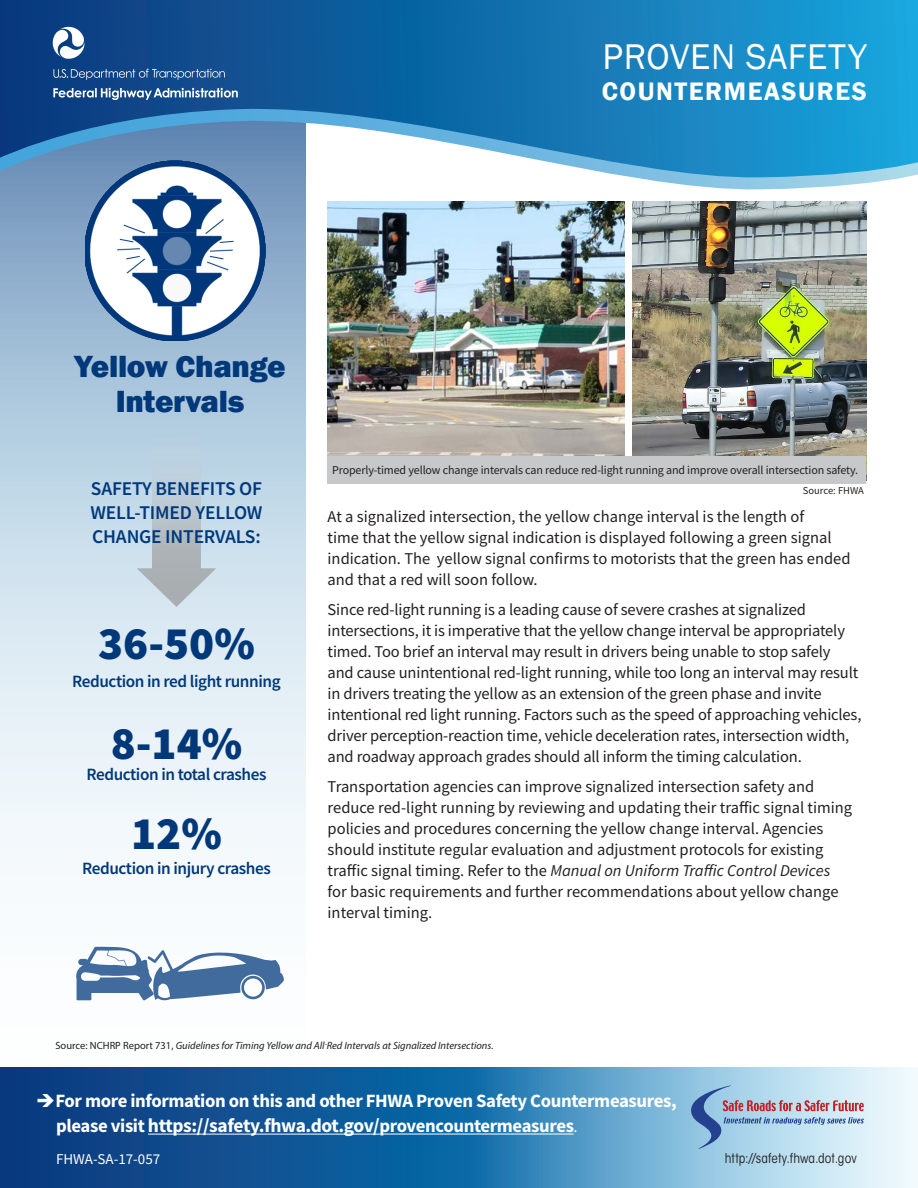
<style>
.page{position:relative;width:918px;height:1188px;background:#fff}
.page>*{position:absolute;margin:0;border:0;box-sizing:border-box;transform-origin:0 0}
.Percent_Numbers_Larg{font:900 46.5px "Source Sans Pro";color:#00387a}
.t1{font:36.75px "Franklin Gothic";letter-spacing:.02em;color:#fff}
.CM_Title{font:800 31.5px/34.5px "Franklin Gothic";letter-spacing:-.01em;color:#00387a;text-align:center}
.t2{font:600 25.95px "Franklin Gothic";letter-spacing:.06em;color:#fff}
.Percentage_blue_titl{font:600 19.5px/24px "Source Sans Pro";letter-spacing:-.01em;color:#00387a;text-align:justify}
.Body_Text{font:700 18.75px/25.5px "Source Sans Pro";letter-spacing:-.02em;color:#fff}
.Body_Text-2{font:600 17.25px "Source Sans Pro";letter-spacing:-.025em;color:#00387a}
.Body_Text-3{font:16.5px/21px "Source Sans Pro";letter-spacing:-.01em;color:#231f20}
.Body_Text-4{font:15px "Source Sans Pro";color:#fff}
.t3{font:condensed 13.5px "ITC Avant Garde Std";letter-spacing:.005em;color:#231f20}
.Body_Text-5{font:12px "Source Sans Pro";letter-spacing:-.01em;color:#231f20}
.Source{font:italic 10.5px "Myriad Pro";color:#231f20}
.source{font:10.5px "Source Sans Pro";color:#231f20}
.s1{font-style:italic}
.s2{font-style:normal}
.s3{font-size:19.5px}
.s4{font-weight:400;font-size:16.5px}
</style>
<div class="page">
<svg style="left:0;top:193px;width:306px;height:665px;background:#cbdcea"></svg>
<svg style="left:0;top:1067px;width:918px;height:121px;background:#3e7caf"></svg>
<svg style="left:689px;top:1085px;width:175px;height:64px;background:#abc2d9"></svg>
<svg style="left:0;top:0;width:918px;height:97px;background:#116dab"></svg>
<svg style="left:0;top:97px;width:918px;height:96px"></svg>
<svg style="left:53px;top:69px;width:172px;height:11px;background:#3b689e"></svg>
<svg style="left:50px;top:24px;width:35px;height:35px"></svg>
<svg style="left:53px;top:88px;width:185px;height:12px"></svg>
<hr style="left:148px;top:1134px;width:231px;height:1px;background:#fff">
<hr style="left:379px;top:1134px;width:195px;height:1px;background:#fff">
<img style="left:137px;top:384px;width:79px;height:223px">
<img style="left:85px;top:160px;width:180px;height:180px">
<svg style="left:76px;top:946px;width:208px;height:55px"></svg>
<img style="left:632px;top:201px;width:234px;height:255px">
<img style="left:328px;top:201px;width:297px;height:255px">
<div style="left:328px;top:456px;width:538px;height:28px;background:#c7c8ca"></div>
<h2 class="t1" style="left:603px;top:34px;width:266px">PROVEN SAFETY</h2>
<h3 class="t2" style="left:602px;top:75px;width:267px">COUNTERMEASURES</h3>
<p class="CM_Title" style="left:74px;top:349px;width:213px">Yellow Change<br>Intervals</p>
<p class="Percentage_blue_titl" style="left:90px;top:477px;width:174px">SAFETY BENEFITS OF WELL-TIMED YELLOW CHANGE INTERVALS:</p>
<p class="Percent_Numbers_Larg" style="left:98px;top:611px;width:158px">36-50%</p>
<p class="Body_Text-2" style="left:72px;top:670px;width:210px">Reduction in red light running</p>
<p class="Percent_Numbers_Larg" style="left:111px;top:711px;width:133px">8-14%</p>
<p class="Body_Text-2" style="left:86px;top:763px;width:182px">Reduction in total crashes</p>
<p class="Percent_Numbers_Larg" style="left:131px;top:801px;width:92px">12%</p>
<p class="Body_Text-2" style="left:82px;top:857px;width:190px">Reduction in injury crashes</p>
<p class="Body_Text-5" style="left:332px;top:463px;width:528px">Properly-timed yellow change intervals can reduce red-light running and improve overall intersection safety.</p>
<p class="source" style="left:803px;top:484px;width:63px">Source: FHWA</p>
<p class="Body_Text-3" style="left:328px;top:506px;width:524px">At a signalized intersection, the yellow change interval is the length of<br>time that the yellow signal indication is displayed following a green signal indication. The yellow signal confirms to motorists that the green has ended and that a red will soon follow.</p>
<p class="Body_Text-3" style="left:328px;top:599px;width:535px">Since red-light running is a leading cause of severe crashes at signalized intersections, it is imperative that the yellow change interval be appropriately timed. Too brief an interval may result in drivers being unable to stop safely<br>and cause unintentional red-light running, while too long an interval may result in drivers treating the yellow as an extension of the green phase and invite intentional red light running. Factors such as the speed of approaching vehicles, driver perception-reaction time, vehicle deceleration rates, intersection width, and roadway approach grades should all inform the timing calculation.</p>
<p class="Body_Text-3" style="left:328px;top:776px;width:526px">Transportation agencies can improve signalized intersection safety and reduce red-light running by reviewing and updating their traffic signal timing policies and procedures concerning the yellow change interval. Agencies should institute regular evaluation and adjustment protocols for existing traffic signal timing. Refer to the <span class="s1">Manual on Uniform Traffic Control Devices </span>for basic requirements and further recommendations about yellow change interval timing.</p>
<p class="Source" style="left:55px;top:1038px;width:440px"><span class="s2">Source: NCHRP Report 731,</span> Guidelines for Timing Yellow and All-Red Intervals at Signalized Intersections.</p>
<p class="Body_Text" style="left:56px;top:1087px;width:622px;text-indent:-20px">➔For more information on this and other FHWA Proven Safety Countermeasures, please visit <span class="s3">https://safety.fhwa.dot.gov/</span>provencountermeasures<span class="s4">.</span></p>
<p class="Body_Text-4" style="left:56px;top:1149px;width:106px">FHWA-SA-17-057</p>
<p class="t3" style="left:725px;top:1150px;width:133px">http://safety.fhwa.dot.gov</p>
</div>
